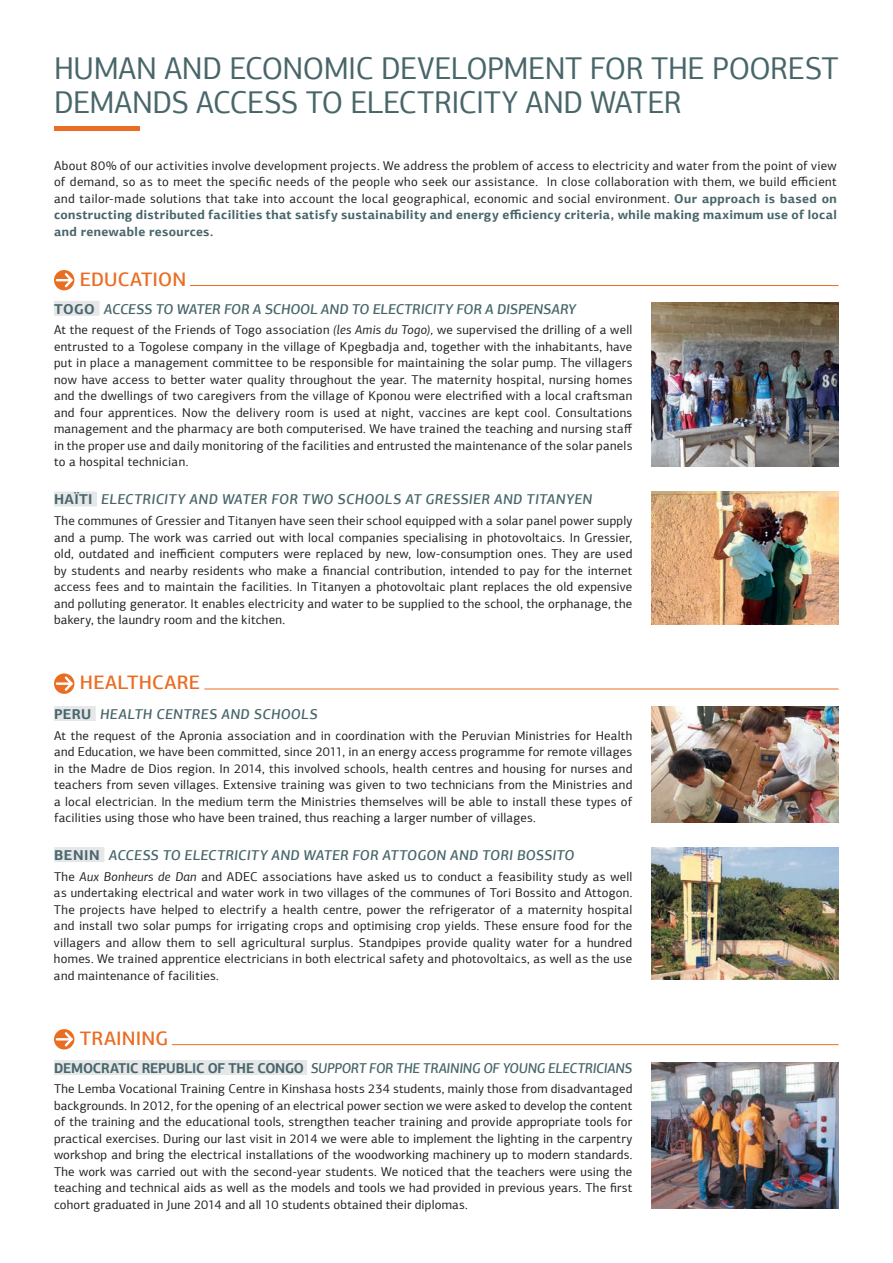
<style>
.page{position:relative;width:893px;height:1263px;background:#fff}
.page>*{position:absolute;margin:0;border:0;box-sizing:border-box;transform-origin:0 0}
.t1{font:31.5px/34.5px "PF Agora Sans Pro";letter-spacing:-.015em;color:#48666a}
.t2{font:500 19.5px "PF Agora Sans Pro";letter-spacing:.005em;color:#e96e24}
.t3{font:italic 500 14.25px "PF Agora Sans Pro";letter-spacing:.005em;color:#48666a}
.t4{font:italic 500 14.25px "PF Agora Sans Pro";letter-spacing:.025em;color:#48666a}
.t5{font:italic 500 14.25px "PF Agora Sans Pro";letter-spacing:-.015em;color:#48666a;scale:.95 1}
.t6{font:12.75px/16.5px "PF Agora Sans Pro";letter-spacing:.015em;color:#231f20;text-align:justify}
.s1{font-weight:700;color:#48666a}
.s2{font-weight:700;font-style:normal}
.s3{font-style:italic}
</style>
<div class="page">
<img style="left:651px;top:303px;width:188px;height:163px">
<div style="left:54px;top:301px;width:45px;height:15px;background:#e6e7e9"></div>
<div style="left:54px;top:491px;width:43px;height:15px;background:#e6e7e9"></div>
<img style="left:652px;top:492px;width:187px;height:132px">
<svg style="left:54px;top:270px;width:20px;height:20px"></svg>
<svg style="left:57px;top:271px;width:18px;height:19px"></svg>
<hr style="left:190px;top:285px;width:649px;height:1px;background:#e96e24">
<div style="left:54px;top:847px;width:50px;height:15px;background:#e6e7e9"></div>
<img style="left:651px;top:847px;width:188px;height:133px">
<div style="left:54px;top:706px;width:42px;height:15px;background:#e6e7e9"></div>
<img style="left:651px;top:706px;width:188px;height:116px">
<svg style="left:54px;top:673px;width:20px;height:21px"></svg>
<svg style="left:57px;top:674px;width:18px;height:19px"></svg>
<hr style="left:204px;top:689px;width:635px;height:1px;background:#e96e24">
<hr style="left:54px;top:126px;width:85px;height:4px;background:#e96e24">
<img style="left:651px;top:1062px;width:188px;height:147px">
<div style="left:54px;top:1060px;width:253px;height:15px;background:#e6e7e9"></div>
<svg style="left:54px;top:1029px;width:20px;height:20px"></svg>
<svg style="left:57px;top:1030px;width:18px;height:19px"></svg>
<hr style="left:172px;top:1044px;width:667px;height:1px;background:#e96e24">
<h1 class="t1" style="left:54px;top:53px;width:786px">HUMAN AND ECONOMIC DEVELOPMENT FOR THE POOREST<br>DEMANDS ACCESS TO ELECTRICITY AND WATER</h1>
<p class="t6" style="left:54px;top:158px;width:784px">About 80% of our activities involve development projects. We address the problem of access to electricity and water from the point of view of demand, so as to meet the specific needs of the people who seek our assistance. In close collaboration with them, we build efficient and tailor-made solutions that take into account the local geographical, economic and social environment. <span class="s1">Our approach is based on constructing distributed facilities that satisfy sustainability and energy efficiency criteria, while making maximum use of local and renewable resources.</span></p>
<h2 class="t2" style="left:80px;top:272px;width:108px">EDUCATION</h2>
<p class="t3" style="left:54px;top:300px;width:524px"><span class="s2">TOGO</span> ACCESS TO WATER FOR A SCHOOL AND TO ELECTRICITY FOR A DISPENSARY</p>
<p class="t6" style="left:54px;top:323px;width:580px">At the request of the Friends of Togo association <span class="s3">(les Amis du Togo),</span> we supervised the drilling of a well entrusted to a Togolese company in the village of Kpegbadja and, together with the inhabitants, have put in place a management committee to be responsible for maintaining the solar pump. The villagers now have access to better water quality throughout the year. The maternity hospital, nursing homes and the dwellings of two caregivers from the village of Kponou were electrified with a local craftsman and four apprentices. Now the delivery room is used at night, vaccines are kept cool. Consultations management and the pharmacy are both computerised. We have trained the teaching and nursing staff in the proper use and daily monitoring of the facilities and entrusted the maintenance of the solar panels to a hospital technician.</p>
<p class="t4" style="left:54px;top:491px;width:540px"><span class="s2">HAÏTI</span> ELECTRICITY AND WATER FOR TWO SCHOOLS AT GRESSIER AND TITANYEN</p>
<p class="t6" style="left:54px;top:513px;width:580px">The communes of Gressier and Titanyen have seen their school equipped with a solar panel power supply and a pump. The work was carried out with local companies specialising in photovoltaics. In Gressier, old, outdated and inefficient computers were replaced by new, low-consumption ones. They are used by students and nearby residents who make a financial contribution, intended to pay for the internet access fees and to maintain the facilities. In Titanyen a photovoltaic plant replaces the old expensive and polluting generator. It enables electricity and water to be supplied to the school, the orphanage, the bakery, the laundry room and the kitchen.</p>
<h2 class="t2" style="left:80px;top:675px;width:122px">HEALTHCARE</h2>
<p class="t4" style="left:54px;top:705px;width:265px"><span class="s2">PERU</span> HEALTH CENTRES AND SCHOOLS</p>
<p class="t6" style="left:54px;top:728px;width:580px">At the request of the Apronia association and in coordination with the Peruvian Ministries for Health and Education, we have been committed, since 2011, in an energy access programme for remote villages in the Madre de Dios region. In 2014, this involved schools, health centres and housing for nurses and teachers from seven villages. Extensive training was given to two technicians from the Ministries and a local electrician. In the medium term the Ministries themselves will be able to install these types of facilities using those who have been trained, thus reaching a larger number of villages.</p>
<p class="t3" style="left:54px;top:846px;width:522px"><span class="s2">BENIN</span> ACCESS TO ELECTRICITY AND WATER FOR ATTOGON AND TORI BOSSITO</p>
<p class="t6" style="left:54px;top:869px;width:580px">The <span class="s3">Aux Bonheurs de Dan</span> and ADEC associations have asked us to conduct a feasibility study as well as undertaking electrical and water work in two villages of the communes of Tori Bossito and Attogon.<br>The projects have helped to electrify a health centre, power the refrigerator of a maternity hospital and install two solar pumps for irrigating crops and optimising crop yields. These ensure food for the villagers and allow them to sell agricultural surplus. Standpipes provide quality water for a hundred homes. We trained apprentice electricians in both electrical safety and photovoltaics, as well as the use and maintenance of facilities.</p>
<h2 class="t2" style="left:80px;top:1031px;width:90px">TRAINING</h2>
<p class="t5" style="left:54px;top:1059px;width:610px"><span class="s2">DEMOCRATIC REPUBLIC OF THE CONGO</span> SUPPORT FOR THE TRAINING OF YOUNG ELECTRICIANS</p>
<p class="t6" style="left:54px;top:1082px;width:580px">The Lemba Vocational Training Centre in Kinshasa hosts 234 students, mainly those from disadvantaged backgrounds. In 2012, for the opening of an electrical power section we were asked to develop the content of the training and the educational tools, strengthen teacher training and provide appropriate tools for practical exercises. During our last visit in 2014 we were able to implement the lighting in the carpentry workshop and bring the electrical installations of the woodworking machinery up to modern standards.<br>The work was carried out with the second-year students. We noticed that the teachers were using the teaching and technical aids as well as the models and tools we had provided in previous years. The first cohort graduated in June 2014 and all 10 students obtained their diplomas.</p>
</div>
